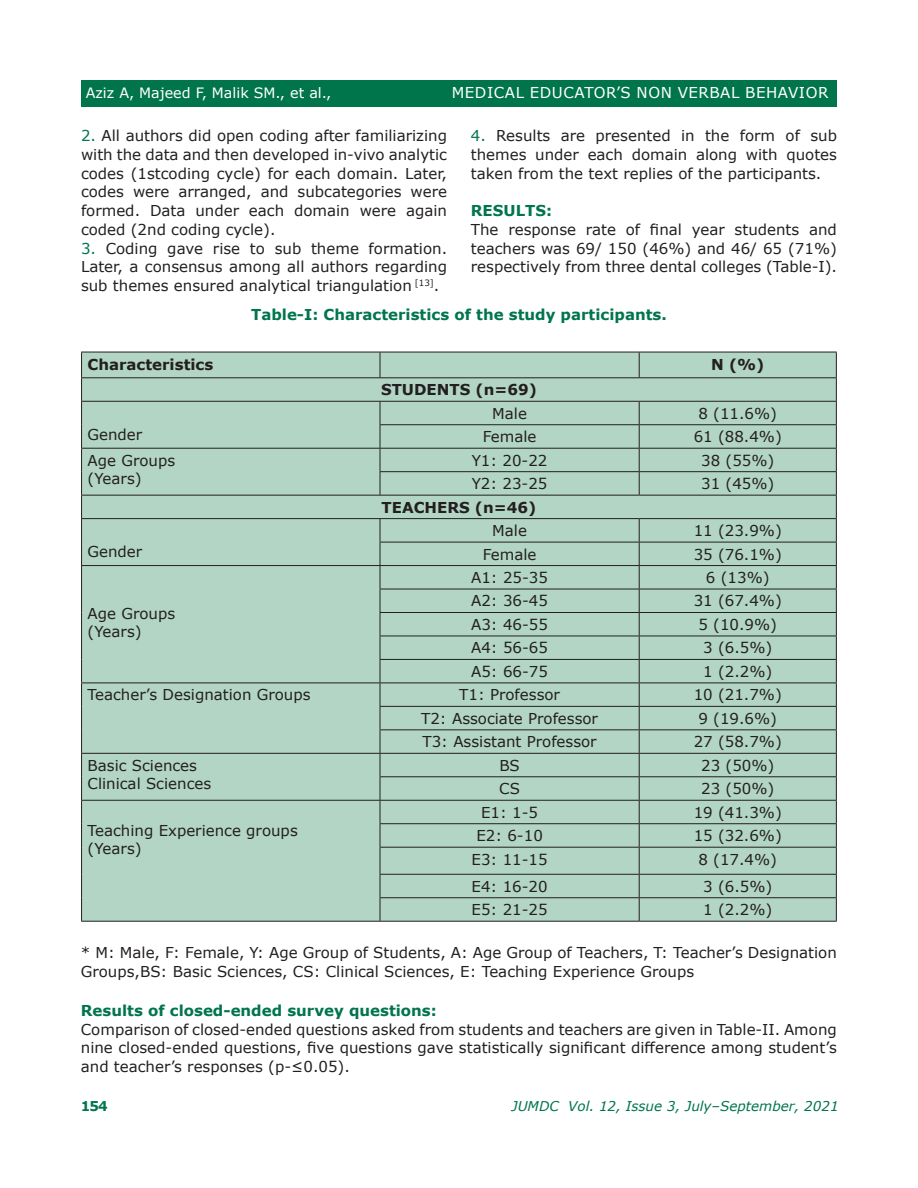
<style>
.page{position:relative;width:918px;height:1188px;background:#fff}
.page>*{position:absolute;margin:0;border:0;box-sizing:border-box;transform-origin:0 0}
.t1{font:15px/18.8px "Verdana";color:#231f20;text-align:justify}
.t2{font:700 15px "Verdana";color:#00754b}
.t3{font:700 15px "Verdana";color:#231f20}
.t4{font:15px "Verdana";letter-spacing:.035em;color:#fff}
.t5{font:14.25px "Verdana";color:#fff}
.t6{font:italic 13.5px "Verdana";color:#00754b}
.t7{font:700 13.5px "Verdana";color:#00754b}
.s1{color:#00754b}
</style>
<div class="page">
<div style="left:81px;top:80px;width:756px;height:27px;background:#00754b"></div>
<div style="left:82px;top:353px;width:754px;height:568px;background:#b2d5c5"></div>
<hr style="left:81px;top:352px;width:299px;height:1px;background:#231f20">
<hr style="left:380px;top:352px;width:259px;height:1px;background:#231f20">
<svg style="left:380px;top:352px;width:1px;height:25px"></svg>
<hr style="left:639px;top:352px;width:198px;height:1px;background:#231f20">
<svg style="left:639px;top:352px;width:1px;height:25px"></svg>
<hr style="left:81px;top:377px;width:299px;height:1px;background:#231f20">
<hr style="left:380px;top:377px;width:259px;height:1px;background:#231f20">
<hr style="left:639px;top:377px;width:198px;height:1px;background:#231f20">
<hr style="left:81px;top:401px;width:299px;height:1px;background:#231f20">
<hr style="left:380px;top:401px;width:259px;height:1px;background:#231f20">
<hr style="left:639px;top:401px;width:198px;height:1px;background:#231f20">
<hr style="left:380px;top:424px;width:259px;height:1px;background:#231f20">
<hr style="left:639px;top:424px;width:198px;height:1px;background:#231f20">
<hr style="left:81px;top:448px;width:299px;height:1px;background:#231f20">
<hr style="left:380px;top:448px;width:259px;height:1px;background:#231f20">
<hr style="left:639px;top:448px;width:198px;height:1px;background:#231f20">
<hr style="left:380px;top:471px;width:259px;height:1px;background:#231f20">
<svg style="left:380px;top:402px;width:1px;height:93px"></svg>
<hr style="left:639px;top:471px;width:198px;height:1px;background:#231f20">
<svg style="left:639px;top:402px;width:1px;height:93px"></svg>
<hr style="left:81px;top:495px;width:299px;height:1px;background:#231f20">
<hr style="left:380px;top:495px;width:259px;height:1px;background:#231f20">
<hr style="left:639px;top:495px;width:198px;height:1px;background:#231f20">
<hr style="left:81px;top:518px;width:299px;height:1px;background:#231f20">
<hr style="left:380px;top:518px;width:259px;height:1px;background:#231f20">
<hr style="left:639px;top:518px;width:198px;height:1px;background:#231f20">
<hr style="left:380px;top:542px;width:259px;height:1px;background:#231f20">
<hr style="left:639px;top:542px;width:198px;height:1px;background:#231f20">
<hr style="left:81px;top:565px;width:299px;height:1px;background:#231f20">
<hr style="left:380px;top:565px;width:259px;height:1px;background:#231f20">
<hr style="left:639px;top:565px;width:198px;height:1px;background:#231f20">
<hr style="left:380px;top:589px;width:259px;height:1px;background:#231f20">
<hr style="left:639px;top:589px;width:198px;height:1px;background:#231f20">
<hr style="left:380px;top:612px;width:259px;height:1px;background:#231f20">
<hr style="left:639px;top:612px;width:198px;height:1px;background:#231f20">
<hr style="left:380px;top:636px;width:259px;height:1px;background:#231f20">
<hr style="left:639px;top:636px;width:198px;height:1px;background:#231f20">
<hr style="left:380px;top:659px;width:259px;height:1px;background:#231f20">
<hr style="left:639px;top:659px;width:198px;height:1px;background:#231f20">
<hr style="left:81px;top:683px;width:299px;height:1px;background:#231f20">
<hr style="left:380px;top:683px;width:259px;height:1px;background:#231f20">
<hr style="left:639px;top:683px;width:198px;height:1px;background:#231f20">
<hr style="left:380px;top:706px;width:259px;height:1px;background:#231f20">
<hr style="left:639px;top:706px;width:198px;height:1px;background:#231f20">
<hr style="left:380px;top:729px;width:259px;height:1px;background:#231f20">
<hr style="left:639px;top:729px;width:198px;height:1px;background:#231f20">
<hr style="left:81px;top:753px;width:299px;height:1px;background:#231f20">
<hr style="left:380px;top:753px;width:259px;height:1px;background:#231f20">
<hr style="left:639px;top:753px;width:198px;height:1px;background:#231f20">
<hr style="left:380px;top:776px;width:259px;height:1px;background:#231f20">
<hr style="left:639px;top:776px;width:198px;height:1px;background:#231f20">
<hr style="left:81px;top:800px;width:299px;height:1px;background:#231f20">
<hr style="left:380px;top:800px;width:259px;height:1px;background:#231f20">
<hr style="left:639px;top:800px;width:198px;height:1px;background:#231f20">
<hr style="left:380px;top:823px;width:259px;height:1px;background:#231f20">
<hr style="left:639px;top:823px;width:198px;height:1px;background:#231f20">
<hr style="left:380px;top:847px;width:259px;height:1px;background:#231f20">
<hr style="left:639px;top:847px;width:198px;height:1px;background:#231f20">
<hr style="left:380px;top:874px;width:259px;height:1px;background:#231f20">
<hr style="left:639px;top:874px;width:198px;height:1px;background:#231f20">
<svg style="left:81px;top:352px;width:1px;height:569px"></svg>
<hr style="left:380px;top:897px;width:259px;height:1px;background:#231f20">
<svg style="left:380px;top:519px;width:1px;height:402px"></svg>
<hr style="left:639px;top:897px;width:198px;height:1px;background:#231f20">
<svg style="left:639px;top:519px;width:1px;height:402px"></svg>
<svg style="left:836px;top:352px;width:1px;height:569px"></svg>
<hr style="left:81px;top:921px;width:299px;height:1px;background:#231f20">
<hr style="left:380px;top:921px;width:259px;height:1px;background:#231f20">
<hr style="left:639px;top:921px;width:198px;height:1px;background:#231f20">
<p class="t5" style="left:86px;top:83px;width:247px">Aziz A, Majeed F, Malik SM., et al.,</p>
<p class="t4" style="left:452px;top:82px;width:378px">MEDICAL EDUCATOR’S NON VERBAL BEHAVIOR</p>
<p class="t1" style="left:81px;top:126px;width:368px"><span class="s1">2.</span> All authors did open coding after familiarizing with the data and then developed in-vivo analytic codes (1stcoding cycle) for each domain. Later, codes were arranged, and subcategories were formed. Data under each domain were again coded (2nd coding cycle).</p>
<p class="t1" style="left:81px;top:239px;width:368px"><span class="s1">3.</span> Coding gave rise to sub theme formation.<br>Later, a consensus among all authors regarding sub themes ensured analytical triangulation <sup>[13]</sup>.</p>
<p class="t1" style="left:471px;top:126px;width:368px"><span class="s1">4.</span> Results are presented in the form of sub themes under each domain along with quotes taken from the text replies of the participants.</p>
<p class="t2" style="left:471px;top:200px;width:83px">RESULTS:</p>
<p class="t1" style="left:471px;top:220px;width:368px">The response rate of final year students and teachers was 69/ 150 (46%) and 46/ 65 (71%) respectively from three dental colleges (Table-I).</p>
<p class="t2" style="left:251px;top:304px;width:417px">Table-I: Characteristics of the study participants.</p>
<p class="t3" style="left:88px;top:353px;width:127px">Characteristics</p>
<p class="t3" style="left:711px;top:353px;width:55px">N (%)</p>
<p class="t3" style="left:381px;top:379px;width:157px">STUDENTS (n=69)</p>
<p class="t1" style="left:88px;top:425px;width:56px">Gender</p>
<p class="t1" style="left:492px;top:404px;width:36px">Male</p>
<p class="t1" style="left:698px;top:404px;width:80px">8 (11.6%)</p>
<p class="t1" style="left:483px;top:427px;width:55px">Female</p>
<p class="t1" style="left:694px;top:427px;width:90px">61 (88.4%)</p>
<p class="t1" style="left:88px;top:451px;width:89px">Age Groups</p>
<p class="t1" style="left:88px;top:469px;width:56px">(Years)</p>
<p class="t1" style="left:88px;top:542px;width:56px">Gender</p>
<p class="t1" style="left:88px;top:604px;width:89px">Age Groups</p>
<p class="t1" style="left:88px;top:622px;width:56px">(Years)</p>
<p class="t1" style="left:472px;top:451px;width:77px">Y1: 20-22</p>
<p class="t1" style="left:701px;top:451px;width:75px">38 (55%)</p>
<p class="t1" style="left:472px;top:474px;width:77px">Y2: 23-25</p>
<p class="t1" style="left:701px;top:474px;width:75px">31 (45%)</p>
<p class="t3" style="left:382px;top:497px;width:156px">TEACHERS (n=46)</p>
<p class="t1" style="left:492px;top:521px;width:36px">Male</p>
<p class="t1" style="left:694px;top:521px;width:90px">11 (23.9%)</p>
<p class="t1" style="left:483px;top:545px;width:55px">Female</p>
<p class="t1" style="left:694px;top:545px;width:90px">35 (76.1%)</p>
<p class="t1" style="left:471px;top:568px;width:78px">A1: 25-35</p>
<p class="t1" style="left:706px;top:568px;width:65px">6 (13%)</p>
<p class="t1" style="left:471px;top:592px;width:78px">A2: 36-45</p>
<p class="t1" style="left:694px;top:592px;width:90px">31 (67.4%)</p>
<p class="t1" style="left:471px;top:615px;width:78px">A3: 46-55</p>
<p class="t1" style="left:698px;top:615px;width:80px">5 (10.9%)</p>
<p class="t1" style="left:471px;top:638px;width:78px">A4: 56-65</p>
<p class="t1" style="left:703px;top:638px;width:71px">3 (6.5%)</p>
<p class="t1" style="left:471px;top:662px;width:78px">A5: 66-75</p>
<p class="t1" style="left:703px;top:662px;width:71px">1 (2.2%)</p>
<p class="t1" style="left:88px;top:685px;width:225px">Teacher’s Designation Groups</p>
<p class="t1" style="left:459px;top:685px;width:102px">T1: Professor</p>
<p class="t1" style="left:694px;top:685px;width:90px">10 (21.7%)</p>
<p class="t1" style="left:421px;top:709px;width:178px">T2: Associate Professor</p>
<p class="t1" style="left:698px;top:709px;width:80px">9 (19.6%)</p>
<p class="t1" style="left:423px;top:732px;width:176px">T3: Assistant Professor</p>
<p class="t1" style="left:694px;top:732px;width:90px">27 (58.7%)</p>
<p class="t1" style="left:88px;top:756px;width:111px">Basic Sciences</p>
<p class="t1" style="left:88px;top:774px;width:125px">Clinical Sciences</p>
<p class="t1" style="left:499px;top:756px;width:22px">BS</p>
<p class="t1" style="left:701px;top:756px;width:75px">23 (50%)</p>
<p class="t1" style="left:499px;top:779px;width:22px">CS</p>
<p class="t1" style="left:701px;top:779px;width:75px">23 (50%)</p>
<p class="t1" style="left:88px;top:821px;width:212px">Teaching Experience groups</p>
<p class="t1" style="left:88px;top:839px;width:56px">(Years)</p>
<p class="t1" style="left:481px;top:803px;width:58px">E1: 1-5</p>
<p class="t1" style="left:694px;top:803px;width:90px">19 (41.3%)</p>
<p class="t1" style="left:476px;top:826px;width:68px">E2: 6-10</p>
<p class="t1" style="left:694px;top:826px;width:90px">15 (32.6%)</p>
<p class="t1" style="left:472px;top:850px;width:78px">E3: 11-15</p>
<p class="t1" style="left:698px;top:850px;width:80px">8 (17.4%)</p>
<p class="t1" style="left:472px;top:877px;width:78px">E4: 16-20</p>
<p class="t1" style="left:703px;top:877px;width:71px">3 (6.5%)</p>
<p class="t1" style="left:472px;top:900px;width:78px">E5: 21-25</p>
<p class="t1" style="left:703px;top:900px;width:71px">1 (2.2%)</p>
<p class="t1" style="left:81px;top:943px;width:758px">* M: Male, F: Female, Y: Age Group of Students, A: Age Group of Teachers, T: Teacher’s Designation<br>Groups,BS: Basic Sciences, CS: Clinical Sciences, E: Teaching Experience Groups</p>
<p class="t2" style="left:81px;top:1000px;width:358px">Results of closed-ended survey questions:</p>
<p class="t1" style="left:81px;top:1020px;width:758px">Comparison of closed-ended questions asked from students and teachers are given in Table-II. Among nine closed-ended questions, five questions gave statistically significant difference among student’s and teacher’s responses (p-≤0.05).</p>
<p class="t7" style="left:81px;top:1096px;width:29px">154</p>
<p class="t6" style="left:512px;top:1097px;width:329px">JUMDC Vol. 12, Issue 3, July–September, 2021</p>
</div>
